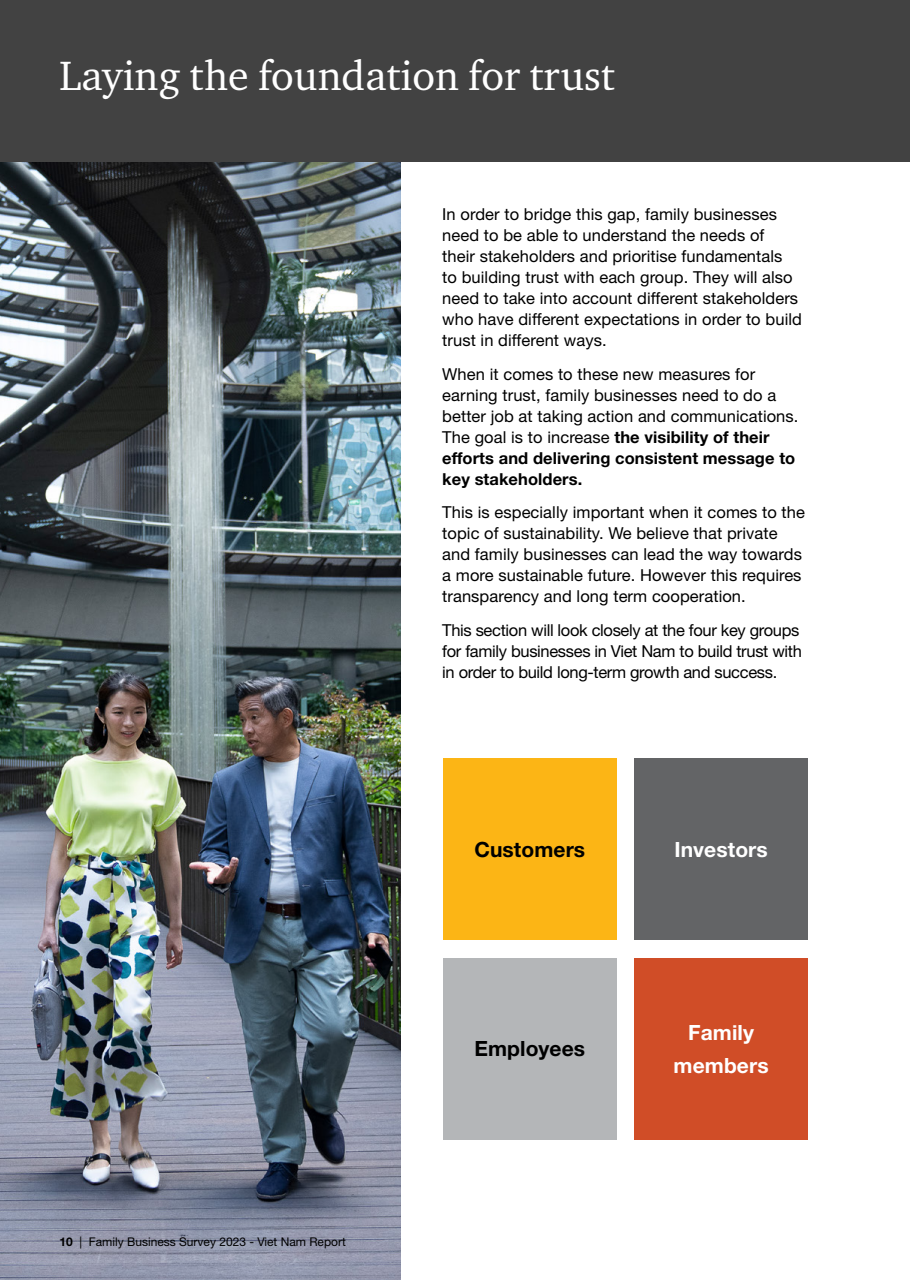
<style>
.page{position:relative;width:910px;height:1280px;background:#fff}
.page>*{position:absolute;margin:0;border:0;box-sizing:border-box;transform-origin:0 0}
.t1{font:42px "Charter ITC Pro";color:#fff}
.t2{font:700 21px/33.8px "SVN Helvetica Neue";letter-spacing:.005em;color:#fff;text-align:center}
.t3{font:700 21px "SVN Helvetica Neue";letter-spacing:.005em;color:#000}
.t4{font:16.5px/21px "SVN Helvetica Neue";letter-spacing:.005em;color:#000}
.t5{font:16.5px/21px "SVN Helvetica Neue";letter-spacing:-.02em;color:#000}
.t6{font:12px "Helvetica Neue";color:#000}
.s1{font-weight:700}
</style>
<div class="page">
<img style="left:0;top:162px;width:401px;height:1118px">
<div style="left:0;top:0;width:910px;height:162px;background:#424242"></div>
<div style="left:443px;top:758px;width:174px;height:182px;background:#fcb515"></div>
<div style="left:443px;top:958px;width:174px;height:182px;background:#b4b6b8"></div>
<div style="left:634px;top:758px;width:174px;height:182px;background:#636466"></div>
<div style="left:634px;top:958px;width:174px;height:182px;background:#d04d27"></div>
<h1 class="t1" style="left:60px;top:50px;width:557px">Laying the foundation for trust</h1>
<p class="t4" style="left:442px;top:202px;width:361px">In order to bridge this gap, family businesses need to be able to understand the needs of<br>their stakeholders and prioritise fundamentals<br>to building trust with each group. They will also need to take into account different stakeholders who have different expectations in order to build trust in different ways.</p>
<p class="t4" style="left:442px;top:361px;width:358px">When it comes to these new measures for earning trust, family businesses need to do a better job at taking action and communications.<br>The goal is to increase <span class="s1">the visibility of their efforts and delivering consistent message to key stakeholders.</span></p>
<p class="t4" style="left:442px;top:500px;width:364px">This is especially important when it comes to the topic of sustainability. We believe that private and family businesses can lead the way towards a more sustainable future. However this requires transparency and long term cooperation.</p>
<p class="t5" style="left:442px;top:618px;width:361px">This section will look closely at the four key groups for family businesses in Viet Nam to build trust with in order to build long-term growth and success.</p>
<p class="t6" style="left:60px;top:1233px;width:288px"><span class="s1">10</span> | Family Business Survey 2023 - Viet Nam Report</p>
<p class="t3" style="left:474px;top:833px;width:112px">Customers</p>
<p class="t3" style="left:474px;top:1032px;width:112px">Employees</p>
<p class="t2" style="left:674px;top:830px;width:95px">Investors</p>
<p class="t2" style="left:674px;top:1013px;width:97px">Family members</p>
</div>
